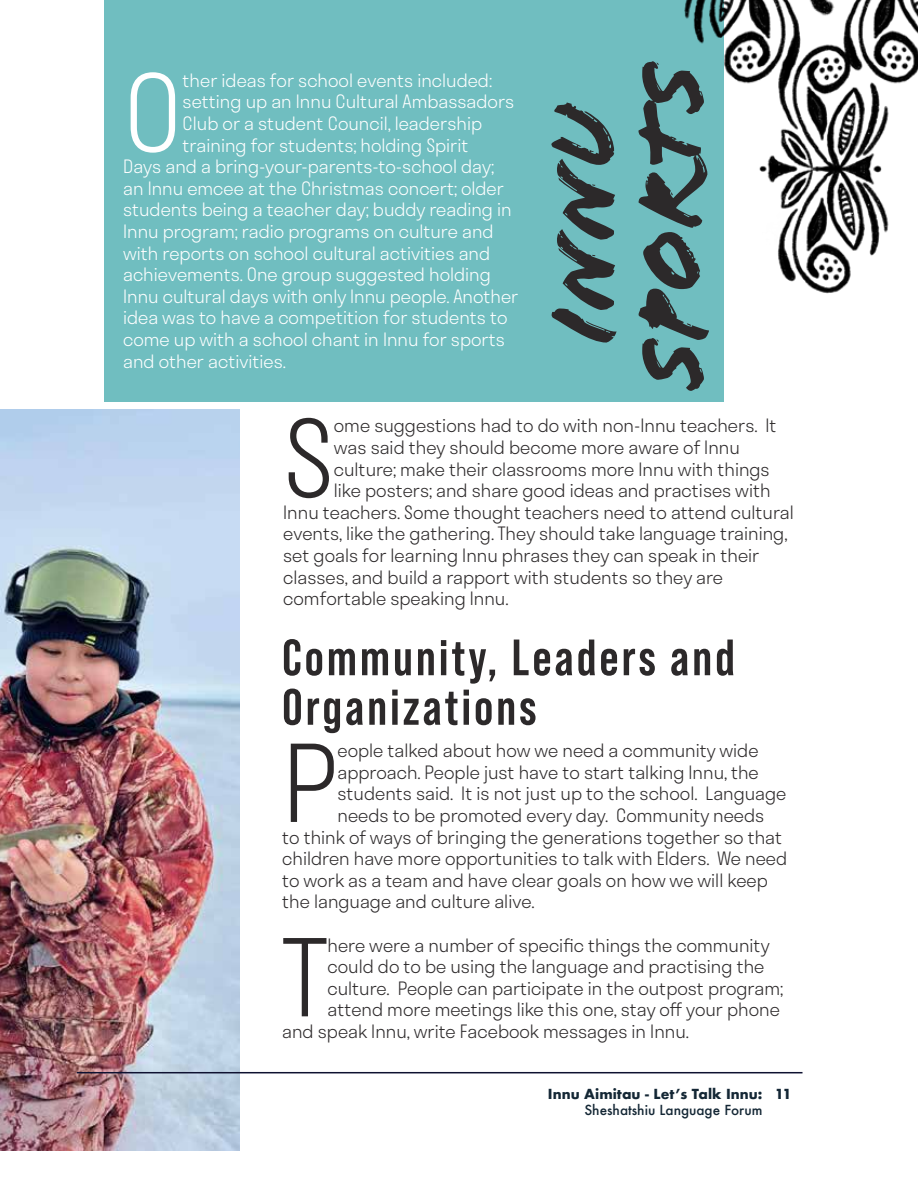
<style>
.page{position:relative;width:918px;height:1188px;background:#fff}
.page>*{position:absolute;margin:0;border:0;box-sizing:border-box;transform-origin:0 0}
.t1{font:300 104.4px "Stratos";color:#2c292a}
.t2{font:300 104.4px "Stratos";color:#fff}
.t3{font:96px/87px "Flood Std";color:#2c292a;text-align:center}
.t4{font:700 51px/49.5px "Bebas Neue Pro";letter-spacing:.06em;color:#2c292a}
.t5{font:300 18px "Stratos";color:#2c292a}
.t6{font:300 18px "Stratos";color:#fff}
.t7{font:700 13.5px "Futura";color:#142735}
.t8{font:500 13.5px "Futura";color:#142735}
</style>
<div class="page">
<img style="left:0;top:409px;width:240px;height:741px">
<div style="left:104px;top:0;width:620px;height:402px;background:#70bec0"></div>
<img style="left:0;top:409px;width:114px;height:353px">
<img style="left:684px;top:0;width:234px;height:294px">
<hr style="left:77px;top:1072px;width:726px;height:1px;background:#0e1131">
<h1 class="t2" style="left:123px;top:29px;width:61px">O</h1>
<p class="t6" style="left:183px;top:66px;width:311px">ther ideas for school events included:</p>
<p class="t6" style="left:183px;top:87px;width:333px">setting up an Innu Cultural Ambassadors</p>
<p class="t6" style="left:183px;top:109px;width:301px">Club or a student Council, leadership</p>
<p class="t6" style="left:183px;top:131px;width:287px">training for students; holding Spirit</p>
<p class="t6" style="left:123px;top:152px;width:373px">Days and a bring-your-parents-to-school day;</p>
<p class="t6" style="left:123px;top:174px;width:382px">an Innu emcee at the Christmas concert; older</p>
<p class="t6" style="left:123px;top:195px;width:390px">students being a teacher day; buddy reading in</p>
<p class="t6" style="left:123px;top:217px;width:372px">Innu program; radio programs on culture and</p>
<p class="t6" style="left:123px;top:239px;width:369px">with reports on school cultural activities and</p>
<p class="t6" style="left:123px;top:260px;width:369px">achievements. One group suggested holding</p>
<p class="t6" style="left:123px;top:282px;width:397px">Innu cultural days with only Innu people. Another</p>
<p class="t6" style="left:123px;top:303px;width:386px">idea was to have a competition for students to</p>
<p class="t6" style="left:123px;top:325px;width:383px">come up with a school chant in Innu for sports</p>
<p class="t6" style="left:123px;top:347px;width:164px">and other activities.</p>
<h2 class="t3" style="left:541px;top:388px;width:331px;rotate:-90deg">INNU<br>SPORTS</h2>
<h1 class="t1" style="left:283px;top:375px;width:52px">S</h1>
<p class="t5" style="left:334px;top:411px;width:444px">ome suggestions had to do with non-Innu teachers. It</p>
<p class="t5" style="left:334px;top:433px;width:407px">was said they should become more aware of Innu</p>
<p class="t5" style="left:334px;top:454px;width:437px">culture; make their classrooms more Innu with things</p>
<p class="t5" style="left:334px;top:476px;width:438px">like posters; and share good ideas and practises with</p>
<p class="t5" style="left:283px;top:498px;width:512px">Innu teachers. Some thought teachers need to attend cultural</p>
<p class="t5" style="left:283px;top:519px;width:506px">events, like the gathering. They should take language training,</p>
<p class="t5" style="left:283px;top:541px;width:478px">set goals for learning Innu phrases they can speak in their</p>
<p class="t5" style="left:283px;top:562px;width:441px">classes, and build a rapport with students so they are</p>
<p class="t5" style="left:283px;top:584px;width:227px">comfortable speaking Innu.</p>
<h3 class="t4" style="left:282px;top:632px;width:454px">Community, Leaders and<br>Organizations</h3>
<h1 class="t1" style="left:282px;top:700px;width:57px">P</h1>
<p class="t5" style="left:338px;top:736px;width:423px">eople talked about how we need a community wide</p>
<p class="t5" style="left:338px;top:758px;width:423px">approach. People just have to start talking Innu, the</p>
<p class="t5" style="left:338px;top:779px;width:450px">students said. It is not just up to the school. Language</p>
<p class="t5" style="left:338px;top:801px;width:428px">needs to be promoted every day. Community needs</p>
<p class="t5" style="left:282px;top:822px;width:501px">to think of ways of bringing the generations together so that</p>
<p class="t5" style="left:282px;top:844px;width:506px">children have more opportunities to talk with Elders. We need</p>
<p class="t5" style="left:282px;top:866px;width:487px">to work as a team and have clear goals on how we will keep</p>
<p class="t5" style="left:282px;top:887px;width:254px">the language and culture alive.</p>
<h1 class="t1" style="left:282px;top:894px;width:47px">T</h1>
<p class="t5" style="left:328px;top:930px;width:444px">here were a number of specific things the community</p>
<p class="t5" style="left:328px;top:952px;width:438px">could do to be using the language and practising the</p>
<p class="t5" style="left:328px;top:974px;width:457px">culture. People can participate in the outpost program;</p>
<p class="t5" style="left:328px;top:995px;width:454px">attend more meetings like this one, stay off your phone</p>
<p class="t5" style="left:282px;top:1017px;width:408px">and speak Innu, write Facebook messages in Innu.</p>
<p class="t7" style="left:548px;top:1084px;width:216px">Innu Aimitau - Let’s Talk Innu:</p>
<p class="t8" style="left:584px;top:1101px;width:180px">Sheshatshiu Language Forum</p>
<p class="t7" style="left:775px;top:1084px;width:18px">11</p>
</div>
